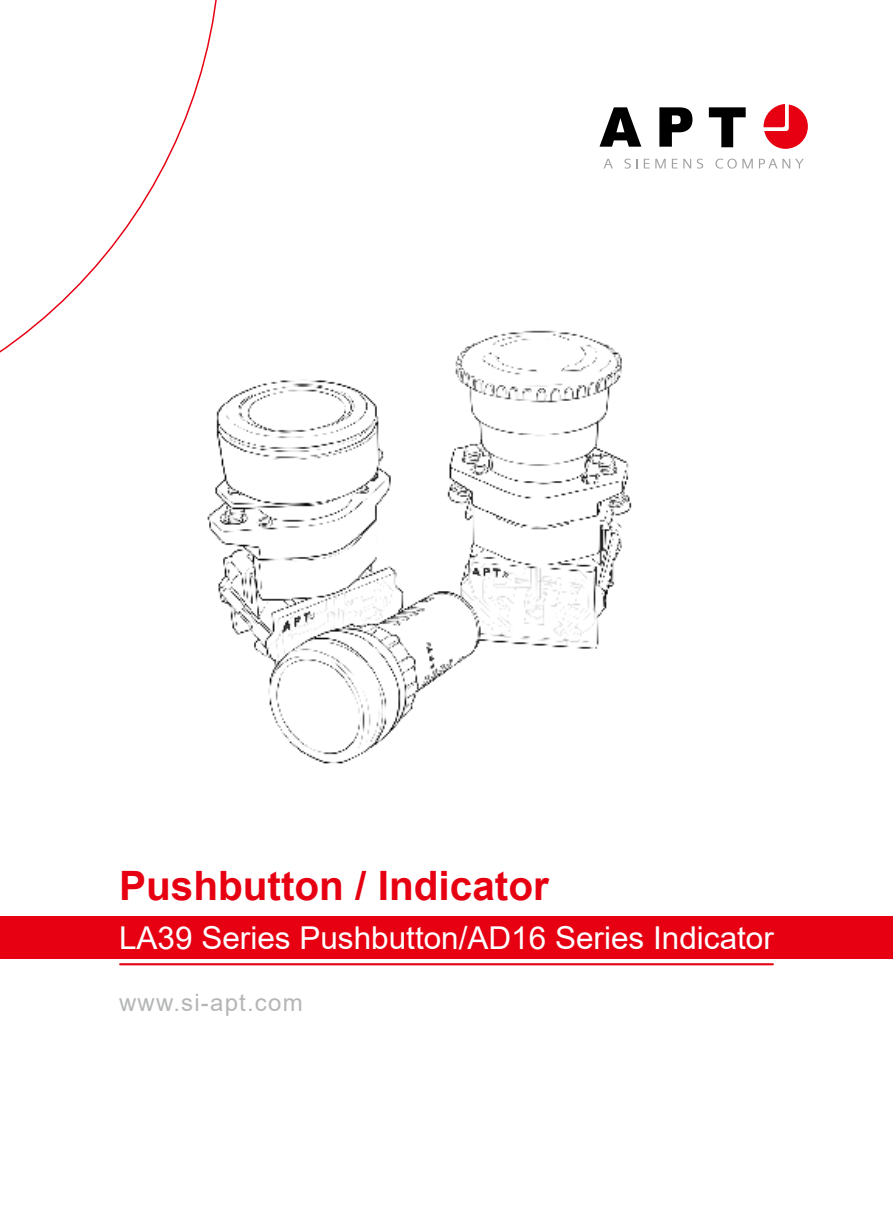
<style>
.page{position:relative;width:893px;height:1212px;background:#fff}
.page>*{position:absolute;margin:0;border:0;box-sizing:border-box;transform-origin:0 0}
.t1{font:700 40.5px "Arial";color:#e60012}
.t2{font:31.5px "Arial";color:#fff}
.t3{font:24px "Arial";letter-spacing:.05em;color:#b5b6b6}
</style>
<div class="page">
<div style="left:0;top:916px;width:893px;height:42px;background:#e60012"></div>
<img style="left:207px;top:330px;width:425px;height:434px">
<svg style="left:0;top:0;width:221px;height:442px"></svg>
<svg style="left:659px;top:107px;width:33px;height:40px"></svg>
<svg style="left:599px;top:107px;width:42px;height:40px"></svg>
<svg style="left:709px;top:107px;width:37px;height:40px"></svg>
<svg style="left:764px;top:104px;width:44px;height:45px"></svg>
<svg style="left:604px;top:159px;width:9px;height:9px"></svg>
<svg style="left:624px;top:159px;width:14px;height:10px"></svg>
<svg style="left:644px;top:159px;width:22px;height:9px"></svg>
<svg style="left:672px;top:159px;width:19px;height:9px"></svg>
<svg style="left:697px;top:159px;width:6px;height:10px"></svg>
<svg style="left:715px;top:159px;width:38px;height:10px"></svg>
<svg style="left:759px;top:159px;width:45px;height:9px"></svg>
<hr style="left:120px;top:963px;width:653px;height:2px;background:#e60012">
<p class="t1" style="left:119px;top:857px;width:431px">Pushbutton / Indicator</p>
<p class="t2" style="left:119px;top:916px;width:656px">LA39 Series Pushbutton/AD16 Series Indicator</p>
<p class="t3" style="left:119px;top:986px;width:185px">www.si-apt.com</p>
</div>
